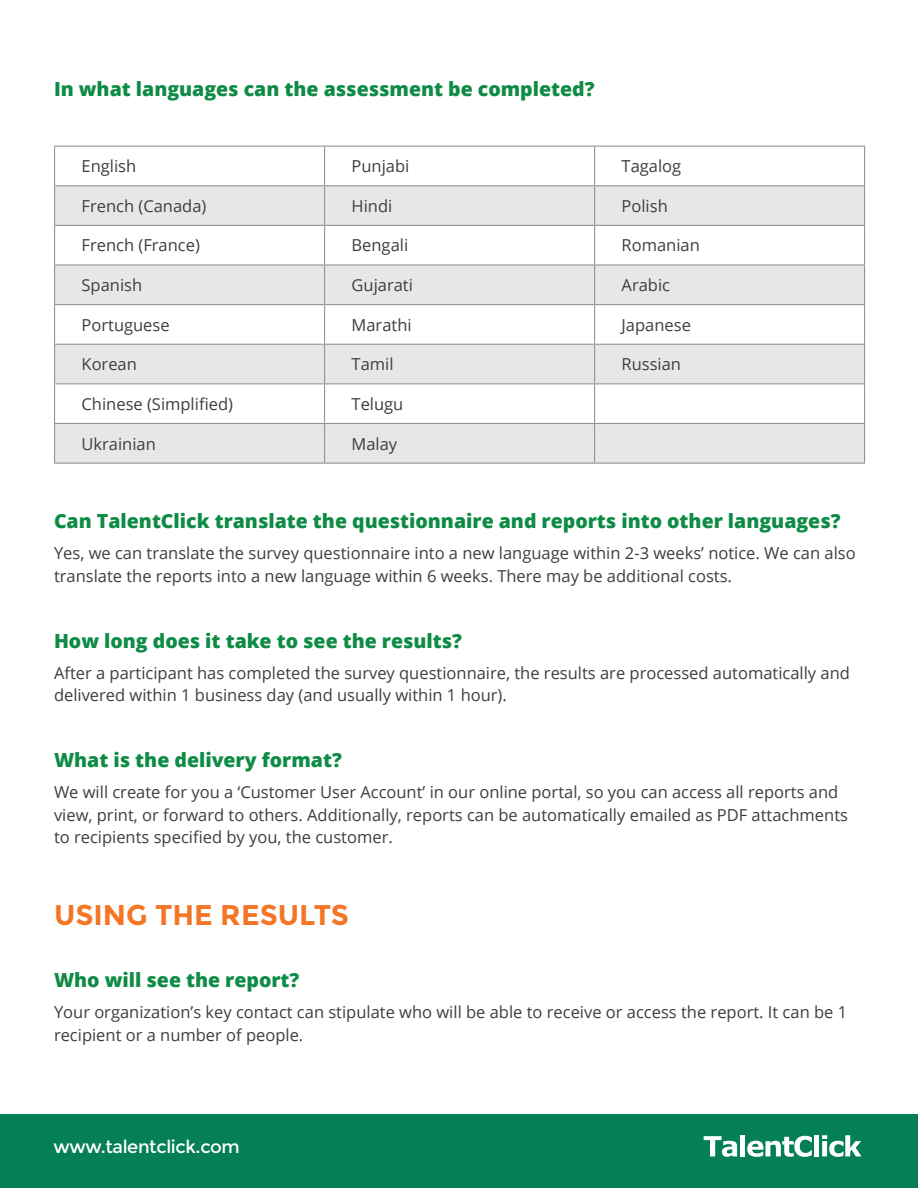
<style>
.page{position:relative;width:918px;height:1188px;background:#fff}
.page>*{position:absolute;margin:0;border:0;box-sizing:border-box;transform-origin:0 0}
.t1{font:700 28.5px "Montserrat";color:#f47525}
.t2{font:800 19.5px "Open Sans";color:#0e8b44}
.t3{font:18px "Montserrat";letter-spacing:-.02em;color:#fff}
.t4{font:16.5px/22.5px "Open Sans";color:#3e3e3f}
</style>
<div class="page">
<div style="left:0;top:1114px;width:918px;height:74px;background:#058055"></div>
<svg style="left:704px;top:1136px;width:33px;height:21px"></svg>
<div style="left:740px;top:1135px;width:5px;height:21px;background:#fff"></div>
<svg style="left:747px;top:1136px;width:65px;height:21px"></svg>
<div style="left:814px;top:1135px;width:5px;height:21px;background:#fff"></div>
<svg style="left:822px;top:1135px;width:40px;height:22px"></svg>
<svg style="left:55px;top:186px;width:809px;height:277px;fill:#e6e7e9"></svg>
<hr style="left:54px;top:146px;width:271px;height:1px;background:#939598">
<hr style="left:54px;top:147px;width:1px;height:38px;background:#939598">
<hr style="left:325px;top:146px;width:270px;height:1px;background:#939598">
<hr style="left:324px;top:147px;width:1px;height:38px;background:#939598">
<hr style="left:595px;top:146px;width:270px;height:1px;background:#939598">
<hr style="left:594px;top:147px;width:1px;height:38px;background:#939598">
<hr style="left:864px;top:147px;width:1px;height:38px;background:#939598">
<hr style="left:54px;top:185px;width:271px;height:1px;background:#939598">
<hr style="left:54px;top:186px;width:1px;height:39px;background:#939598">
<hr style="left:325px;top:185px;width:270px;height:1px;background:#939598">
<hr style="left:324px;top:186px;width:1px;height:39px;background:#939598">
<hr style="left:595px;top:185px;width:270px;height:1px;background:#939598">
<hr style="left:594px;top:186px;width:1px;height:39px;background:#939598">
<hr style="left:864px;top:186px;width:1px;height:39px;background:#939598">
<hr style="left:54px;top:225px;width:271px;height:1px;background:#939598">
<hr style="left:54px;top:226px;width:1px;height:38px;background:#939598">
<hr style="left:325px;top:225px;width:270px;height:1px;background:#939598">
<hr style="left:324px;top:226px;width:1px;height:38px;background:#939598">
<hr style="left:595px;top:225px;width:270px;height:1px;background:#939598">
<hr style="left:594px;top:226px;width:1px;height:38px;background:#939598">
<hr style="left:864px;top:226px;width:1px;height:38px;background:#939598">
<hr style="left:54px;top:264px;width:271px;height:2px;background:#939598">
<hr style="left:54px;top:266px;width:1px;height:38px;background:#939598">
<hr style="left:325px;top:264px;width:270px;height:2px;background:#939598">
<hr style="left:324px;top:266px;width:1px;height:38px;background:#939598">
<hr style="left:595px;top:264px;width:270px;height:2px;background:#939598">
<hr style="left:594px;top:266px;width:1px;height:38px;background:#939598">
<hr style="left:864px;top:266px;width:1px;height:38px;background:#939598">
<hr style="left:54px;top:304px;width:271px;height:1px;background:#939598">
<hr style="left:54px;top:305px;width:1px;height:39px;background:#939598">
<hr style="left:325px;top:304px;width:270px;height:1px;background:#939598">
<hr style="left:324px;top:305px;width:1px;height:39px;background:#939598">
<hr style="left:595px;top:304px;width:270px;height:1px;background:#939598">
<hr style="left:594px;top:305px;width:1px;height:39px;background:#939598">
<hr style="left:864px;top:305px;width:1px;height:39px;background:#939598">
<hr style="left:54px;top:344px;width:271px;height:1px;background:#939598">
<hr style="left:54px;top:345px;width:1px;height:38px;background:#939598">
<hr style="left:325px;top:344px;width:270px;height:1px;background:#939598">
<hr style="left:324px;top:345px;width:1px;height:38px;background:#939598">
<hr style="left:595px;top:344px;width:270px;height:1px;background:#939598">
<hr style="left:594px;top:345px;width:1px;height:38px;background:#939598">
<hr style="left:864px;top:345px;width:1px;height:38px;background:#939598">
<hr style="left:54px;top:383px;width:271px;height:1px;background:#939598">
<hr style="left:54px;top:384px;width:1px;height:39px;background:#939598">
<hr style="left:325px;top:383px;width:270px;height:1px;background:#939598">
<hr style="left:324px;top:384px;width:1px;height:39px;background:#939598">
<hr style="left:595px;top:383px;width:270px;height:1px;background:#939598">
<hr style="left:594px;top:384px;width:1px;height:39px;background:#939598">
<hr style="left:864px;top:384px;width:1px;height:39px;background:#939598">
<hr style="left:54px;top:423px;width:271px;height:1px;background:#939598">
<hr style="left:54px;top:424px;width:1px;height:39px;background:#939598">
<hr style="left:325px;top:423px;width:270px;height:1px;background:#939598">
<hr style="left:324px;top:424px;width:1px;height:39px;background:#939598">
<hr style="left:595px;top:423px;width:270px;height:1px;background:#939598">
<hr style="left:594px;top:424px;width:1px;height:39px;background:#939598">
<hr style="left:864px;top:424px;width:1px;height:39px;background:#939598">
<hr style="left:54px;top:463px;width:271px;height:1px;background:#939598">
<hr style="left:325px;top:463px;width:270px;height:1px;background:#939598">
<hr style="left:595px;top:463px;width:270px;height:1px;background:#939598">
<p class="t2" style="left:54px;top:74px;width:542px">In what languages can the assessment be completed?</p>
<p class="t4" style="left:82px;top:155px;width:56px">English</p>
<p class="t4" style="left:352px;top:155px;width:59px">Punjabi</p>
<p class="t4" style="left:622px;top:155px;width:61px">Tagalog</p>
<p class="t4" style="left:82px;top:194px;width:126px">French (Canada)</p>
<p class="t4" style="left:352px;top:194px;width:42px">Hindi</p>
<p class="t4" style="left:622px;top:194px;width:48px">Polish</p>
<p class="t4" style="left:82px;top:234px;width:120px">French (France)</p>
<p class="t4" style="left:352px;top:234px;width:58px">Bengali</p>
<p class="t4" style="left:622px;top:234px;width:80px">Romanian</p>
<p class="t4" style="left:82px;top:273px;width:62px">Spanish</p>
<p class="t4" style="left:352px;top:273px;width:63px">Gujarati</p>
<p class="t4" style="left:622px;top:273px;width:50px">Arabic</p>
<p class="t4" style="left:82px;top:313px;width:90px">Portuguese</p>
<p class="t4" style="left:352px;top:313px;width:62px">Marathi</p>
<p class="t4" style="left:622px;top:313px;width:71px">Japanese</p>
<p class="t4" style="left:82px;top:353px;width:57px">Korean</p>
<p class="t4" style="left:352px;top:353px;width:43px">Tamil</p>
<p class="t4" style="left:622px;top:353px;width:61px">Russian</p>
<p class="t4" style="left:82px;top:392px;width:153px">Chinese (Simplified)</p>
<p class="t4" style="left:352px;top:392px;width:53px">Telugu</p>
<p class="t4" style="left:82px;top:432px;width:76px">Ukrainian</p>
<p class="t4" style="left:352px;top:432px;width:47px">Malay</p>
<p class="t2" style="left:54px;top:506px;width:788px">Can TalentClick translate the questionnaire and reports into other languages?</p>
<p class="t4" style="left:54px;top:541px;width:803px">Yes, we can translate the survey questionnaire into a new language within 2-3 weeks’ notice. We can also translate the reports into a new language within 6 weeks. There may be additional costs.</p>
<p class="t2" style="left:54px;top:626px;width:410px">How long does it take to see the results?</p>
<p class="t4" style="left:54px;top:661px;width:797px">After a participant has completed the survey questionnaire, the results are processed automatically and delivered within 1 business day (and usually within 1 hour).</p>
<p class="t2" style="left:54px;top:745px;width:289px">What is the delivery format?</p>
<p class="t4" style="left:54px;top:780px;width:796px">We will create for you a ‘Customer User Account’ in our online portal, so you can access all reports and view, print, or forward to others. Additionally, reports can be automatically emailed as PDF attachments to recipients specified by you, the customer.</p>
<p class="t1" style="left:54px;top:898px;width:297px">USING THE RESULTS</p>
<p class="t2" style="left:54px;top:965px;width:247px">Who will see the report?</p>
<p class="t4" style="left:54px;top:1000px;width:795px">Your organization’s key contact can stipulate who will be able to receive or access the report. It can be 1 recipient or a number of people.</p>
<p class="t3" style="left:53px;top:1136px;width:188px">www.talentclick.com</p>
</div>
